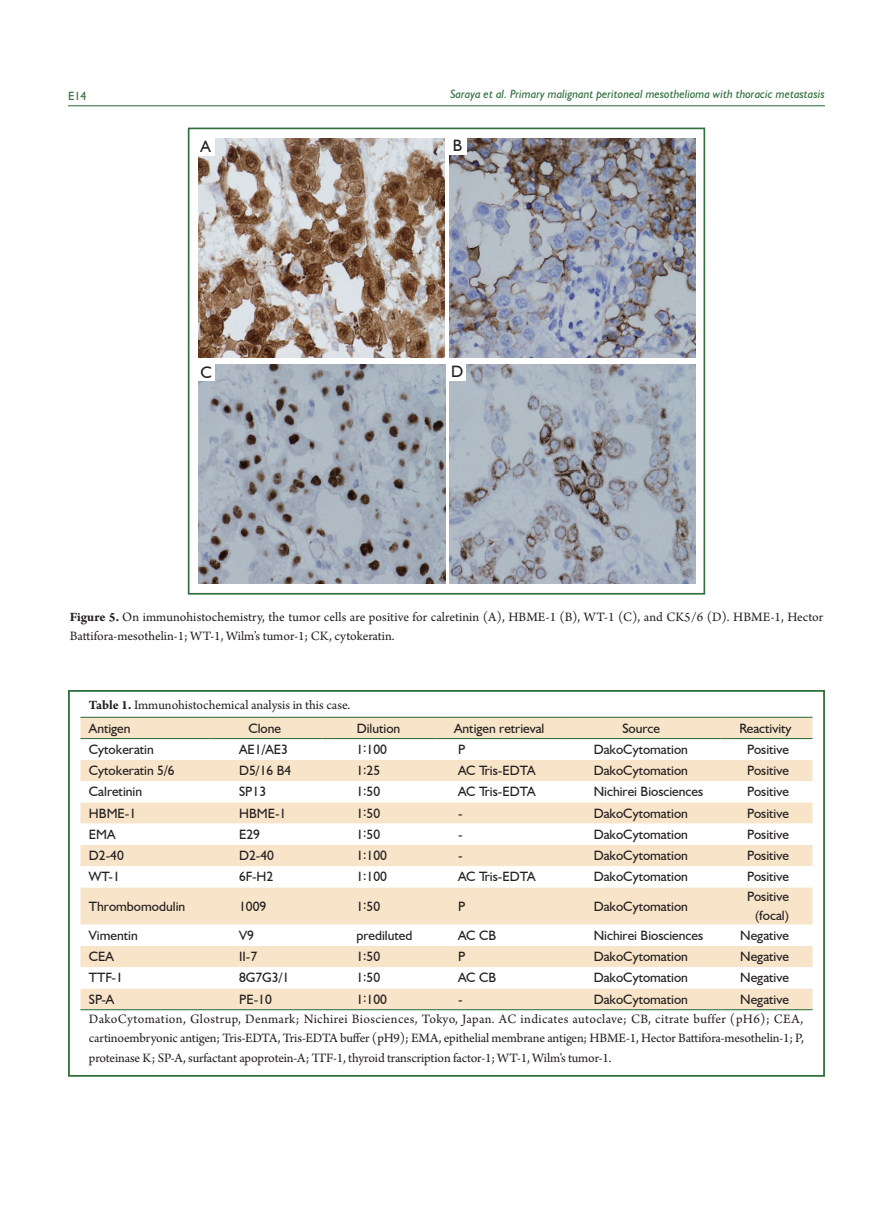
<style>
.page{position:relative;width:893px;height:1212px;background:#fff}
.page>*{position:absolute;margin:0;border:0;box-sizing:border-box;transform-origin:0 0}
.t1{font:16.5px "Humanist 521 BT";color:#231f20}
.t2{font:13.5px/19.5px "Humanist 521 BT";color:#231f20;text-align:center}
.t3{font:13.5px/19.5px "Arno Pro";color:#231f20}
.t4{font:italic 12px "Humanist 521 BT";color:#30703e}
.t5{font:12px "Humanist 521 BT";color:#30703e}
.s1{font-weight:700}
</style>
<div class="page">
<hr style="left:68px;top:105px;width:757px;height:1px;background:#30703e">
<img style="left:198px;top:138px;width:246px;height:220px">
<img style="left:450px;top:138px;width:246px;height:220px">
<img style="left:198px;top:364px;width:247px;height:220px">
<img style="left:450px;top:364px;width:246px;height:220px">
<div style="left:188px;top:128px;width:517px;height:467px;border:2px solid #30703e"></div>
<div style="left:197px;top:138px;width:17px;height:17px;background:#fff"></div>
<div style="left:449px;top:137px;width:17px;height:17px;background:#fff"></div>
<div style="left:198px;top:364px;width:17px;height:17px;background:#fff"></div>
<div style="left:449px;top:363px;width:17px;height:17px;background:#fff"></div>
<div style="left:80px;top:718px;width:732px;height:63px;background:#f8e4c9"></div>
<svg style="left:80px;top:739px;width:732px;height:21px"></svg>
<svg style="left:80px;top:802px;width:732px;height:209px;fill:#f8e4c9"></svg>
<hr style="left:80px;top:1009px;width:129px;height:1px;background:#30703e">
<hr style="left:209px;top:1009px;width:113px;height:1px;background:#30703e">
<hr style="left:322px;top:1009px;width:115px;height:1px;background:#30703e">
<hr style="left:437px;top:1009px;width:127px;height:1px;background:#30703e">
<hr style="left:564px;top:1009px;width:157px;height:1px;background:#30703e">
<hr style="left:721px;top:1009px;width:91px;height:1px;background:#30703e">
<hr style="left:80px;top:717px;width:129px;height:1px;background:#30703e">
<hr style="left:209px;top:717px;width:113px;height:1px;background:#30703e">
<hr style="left:322px;top:717px;width:115px;height:1px;background:#30703e">
<hr style="left:437px;top:717px;width:127px;height:1px;background:#30703e">
<hr style="left:564px;top:717px;width:157px;height:1px;background:#30703e">
<hr style="left:721px;top:717px;width:91px;height:1px;background:#30703e">
<hr style="left:80px;top:738px;width:129px;height:1px;background:#30703e">
<hr style="left:209px;top:738px;width:113px;height:1px;background:#30703e">
<hr style="left:322px;top:738px;width:115px;height:1px;background:#30703e">
<hr style="left:437px;top:738px;width:127px;height:1px;background:#30703e">
<hr style="left:564px;top:738px;width:157px;height:1px;background:#30703e">
<hr style="left:721px;top:738px;width:91px;height:1px;background:#30703e">
<div style="left:68px;top:690px;width:757px;height:387px;border:2px solid #30703e"></div>
<p class="t5" style="left:68px;top:88px;width:20px">E14</p>
<p class="t4" style="left:450px;top:86px;width:376px">Saraya et al. Primary malignant peritoneal mesothelioma with thoracic metastasis</p>
<p class="t1" style="left:200px;top:136px;width:12px">A</p>
<p class="t1" style="left:453px;top:135px;width:11px">B</p>
<p class="t1" style="left:200px;top:362px;width:13px">C</p>
<p class="t1" style="left:451px;top:361px;width:14px">D</p>
<p class="t3" style="left:70px;top:608px;width:755px"><span class="s1">Figure 5.</span> On immunohistochemistry, the tumor cells are positive for calretinin (A), HBME-1 (B), WT-1 (C), and CK5/6 (D). HBME-1, Hector<br>Battifora-mesothelin-1; WT-1, Wilm’s tumor-1; CK, cytokeratin.</p>
<p class="t3" style="left:89px;top:695px;width:263px"><span class="s1">Table 1.</span> Immunohistochemical analysis in this case.</p>
<p class="t2" style="left:89px;top:718px;width:43px">Antigen</p>
<p class="t2" style="left:248px;top:718px;width:34px">Clone</p>
<p class="t2" style="left:357px;top:718px;width:45px">Dilution</p>
<p class="t2" style="left:454px;top:718px;width:92px">Antigen retrieval</p>
<p class="t2" style="left:622px;top:718px;width:39px">Source</p>
<p class="t2" style="left:739px;top:718px;width:54px">Reactivity</p>
<p class="t2" style="left:89px;top:739px;width:66px">Cytokeratin</p>
<p class="t2" style="left:239px;top:739px;width:50px">AE1/AE3</p>
<p class="t2" style="left:356px;top:739px;width:32px">1:100</p>
<p class="t2" style="left:458px;top:739px;width:9px">P</p>
<p class="t2" style="left:594px;top:739px;width:96px">DakoCytomation</p>
<p class="t2" style="left:747px;top:739px;width:43px">Positive</p>
<p class="t2" style="left:89px;top:760px;width:87px">Cytokeratin 5/6</p>
<p class="t2" style="left:239px;top:760px;width:54px">D5/16 B4</p>
<p class="t2" style="left:356px;top:760px;width:25px">1:25</p>
<p class="t2" style="left:458px;top:760px;width:79px">AC Tris-EDTA</p>
<p class="t2" style="left:594px;top:760px;width:96px">DakoCytomation</p>
<p class="t2" style="left:747px;top:760px;width:43px">Positive</p>
<p class="t2" style="left:89px;top:782px;width:55px">Calretinin</p>
<p class="t2" style="left:239px;top:782px;width:29px">SP13</p>
<p class="t2" style="left:356px;top:782px;width:25px">1:50</p>
<p class="t2" style="left:458px;top:782px;width:79px">AC Tris-EDTA</p>
<p class="t2" style="left:594px;top:782px;width:111px">Nichirei Biosciences</p>
<p class="t2" style="left:747px;top:782px;width:43px">Positive</p>
<p class="t2" style="left:89px;top:803px;width:49px">HBME-1</p>
<p class="t2" style="left:239px;top:803px;width:49px">HBME-1</p>
<p class="t2" style="left:356px;top:803px;width:25px">1:50</p>
<p class="t2" style="left:458px;top:803px;width:6px">-</p>
<p class="t2" style="left:594px;top:803px;width:96px">DakoCytomation</p>
<p class="t2" style="left:747px;top:803px;width:43px">Positive</p>
<p class="t2" style="left:89px;top:824px;width:28px">EMA</p>
<p class="t2" style="left:239px;top:824px;width:22px">E29</p>
<p class="t2" style="left:356px;top:824px;width:25px">1:50</p>
<p class="t2" style="left:458px;top:824px;width:6px">-</p>
<p class="t2" style="left:594px;top:824px;width:96px">DakoCytomation</p>
<p class="t2" style="left:747px;top:824px;width:43px">Positive</p>
<p class="t2" style="left:89px;top:845px;width:37px">D2-40</p>
<p class="t2" style="left:239px;top:845px;width:37px">D2-40</p>
<p class="t2" style="left:356px;top:845px;width:32px">1:100</p>
<p class="t2" style="left:458px;top:845px;width:6px">-</p>
<p class="t2" style="left:594px;top:845px;width:96px">DakoCytomation</p>
<p class="t2" style="left:747px;top:845px;width:43px">Positive</p>
<p class="t2" style="left:89px;top:867px;width:32px">WT-1</p>
<p class="t2" style="left:239px;top:867px;width:36px">6F-H2</p>
<p class="t2" style="left:356px;top:867px;width:32px">1:100</p>
<p class="t2" style="left:458px;top:867px;width:79px">AC Tris-EDTA</p>
<p class="t2" style="left:594px;top:867px;width:96px">DakoCytomation</p>
<p class="t2" style="left:747px;top:867px;width:43px">Positive</p>
<p class="t2" style="left:89px;top:896px;width:98px">Thrombomodulin</p>
<p class="t2" style="left:239px;top:896px;width:29px">1009</p>
<p class="t2" style="left:356px;top:896px;width:25px">1:50</p>
<p class="t2" style="left:458px;top:896px;width:9px">P</p>
<p class="t2" style="left:594px;top:896px;width:96px">DakoCytomation</p>
<p class="t2" style="left:747px;top:886px;width:43px">Positive (focal)</p>
<p class="t2" style="left:89px;top:925px;width:50px">Vimentin</p>
<p class="t2" style="left:239px;top:925px;width:16px">V9</p>
<p class="t2" style="left:356px;top:925px;width:57px">prediluted</p>
<p class="t2" style="left:458px;top:925px;width:40px">AC CB</p>
<p class="t2" style="left:594px;top:925px;width:111px">Nichirei Biosciences</p>
<p class="t2" style="left:740px;top:925px;width:50px">Negative</p>
<p class="t2" style="left:89px;top:946px;width:27px">CEA</p>
<p class="t2" style="left:239px;top:946px;width:20px">II-7</p>
<p class="t2" style="left:356px;top:946px;width:25px">1:50</p>
<p class="t2" style="left:458px;top:946px;width:9px">P</p>
<p class="t2" style="left:594px;top:946px;width:96px">DakoCytomation</p>
<p class="t2" style="left:740px;top:946px;width:50px">Negative</p>
<p class="t2" style="left:89px;top:968px;width:36px">TTF-1</p>
<p class="t2" style="left:239px;top:968px;width:52px">8G7G3/1</p>
<p class="t2" style="left:356px;top:968px;width:25px">1:50</p>
<p class="t2" style="left:458px;top:968px;width:40px">AC CB</p>
<p class="t2" style="left:594px;top:968px;width:96px">DakoCytomation</p>
<p class="t2" style="left:740px;top:968px;width:50px">Negative</p>
<p class="t2" style="left:89px;top:989px;width:27px">SP-A</p>
<p class="t2" style="left:239px;top:989px;width:34px">PE-10</p>
<p class="t2" style="left:356px;top:989px;width:32px">1:100</p>
<p class="t2" style="left:458px;top:989px;width:6px">-</p>
<p class="t2" style="left:594px;top:989px;width:96px">DakoCytomation</p>
<p class="t2" style="left:740px;top:989px;width:50px">Negative</p>
<p class="t3" style="left:89px;top:1010px;width:716px;text-align:justify">DakoCytomation, Glostrup, Denmark; Nichirei Biosciences, Tokyo, Japan. AC indicates autoclave; CB, citrate buffer (pH6); CEA, cartinoembryonic antigen; Tris-EDTA, Tris-EDTA buffer (pH9); EMA, epithelial membrane antigen; HBME-1, Hector Battifora-mesothelin-1; P, proteinase K; SP-A, surfactant apoprotein-A; TTF-1, thyroid transcription factor-1; WT-1, Wilm’s tumor-1.</p>
</div>
